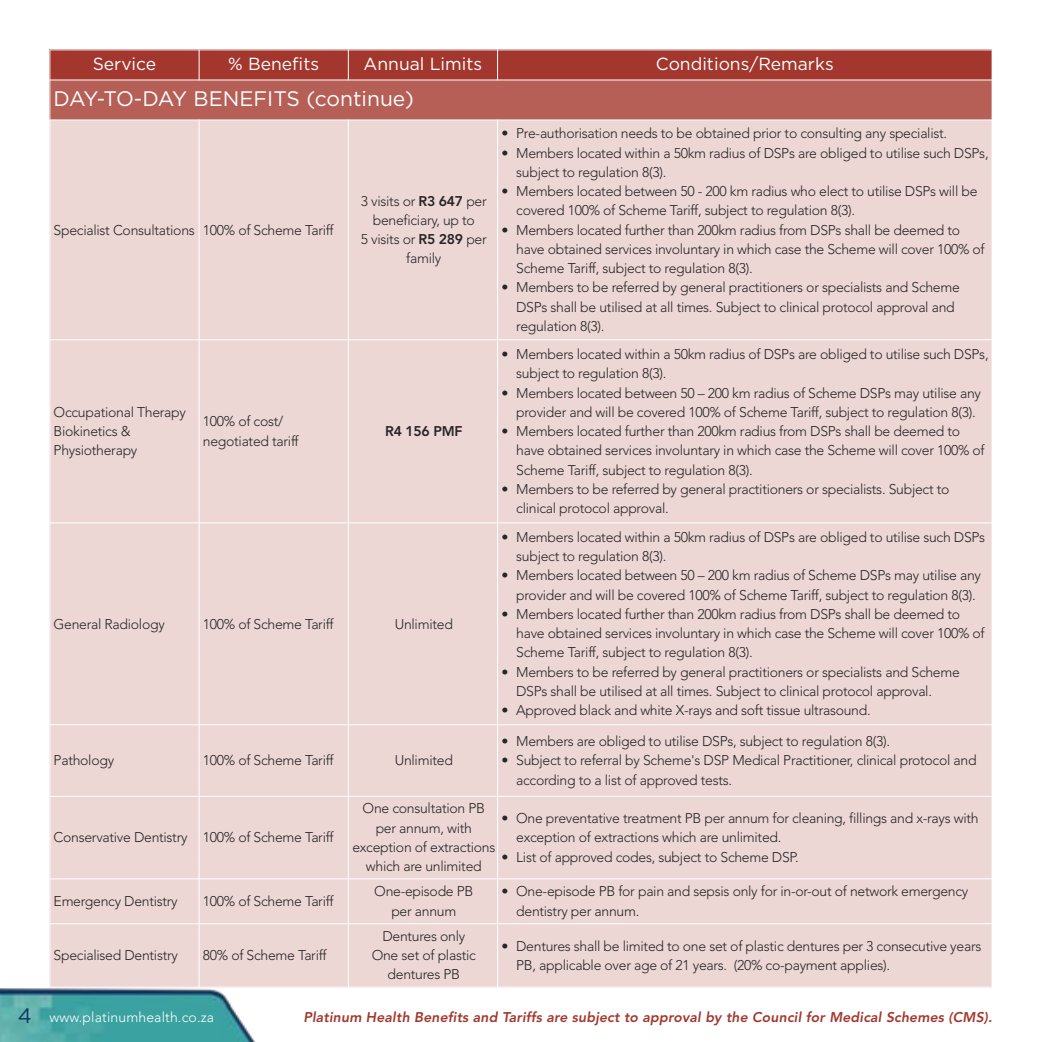
<style>
.page{position:relative;width:1042px;height:1042px;background:#fff}
.page>*{position:absolute;margin:0;border:0;box-sizing:border-box;transform-origin:0 0}
.t1{font:21px "Gotham";color:#fff}
.t2{font:21px "Gotham";color:#133465}
.t3{font:17.5px "Gotham";color:#fff}
.t4{font:300 14px/19.2px "Avenir";letter-spacing:-.02em;color:#272526}
.t5{font:italic 800 14px "Avenir";letter-spacing:.01em;color:#a3372d}
.t6{font:300 14px "Avenir";letter-spacing:.01em;color:#fff}
.t7{font:800 14px "Avenir";letter-spacing:-.02em;color:#272526}
.s1{font-weight:800}
</style>
<div class="page">
<img style="left:0;top:972px;width:256px;height:70px">
<div style="left:50px;top:50px;width:149px;height:30px;background:#a3372d"></div>
<div style="left:199px;top:50px;width:149px;height:30px;background:#a3372d"></div>
<div style="left:348px;top:50px;width:149px;height:30px;background:#a3372d"></div>
<div style="left:497px;top:50px;width:495px;height:30px;background:#a3372d"></div>
<div style="left:50px;top:80px;width:942px;height:40px;background:#b55f57"></div>
<div style="left:50px;top:120px;width:149px;height:220px;background:#edd7d5"></div>
<div style="left:199px;top:120px;width:149px;height:220px;background:#edd7d5"></div>
<div style="left:348px;top:120px;width:149px;height:220px;background:#edd7d5"></div>
<div style="left:497px;top:120px;width:495px;height:220px;background:#edd7d5"></div>
<div style="left:50px;top:340px;width:149px;height:183px;background:#edd7d5"></div>
<div style="left:199px;top:340px;width:149px;height:183px;background:#edd7d5"></div>
<div style="left:348px;top:340px;width:149px;height:183px;background:#edd7d5"></div>
<div style="left:497px;top:340px;width:495px;height:183px;background:#edd7d5"></div>
<div style="left:50px;top:523px;width:149px;height:202px;background:#edd7d5"></div>
<div style="left:199px;top:523px;width:149px;height:202px;background:#edd7d5"></div>
<div style="left:348px;top:523px;width:149px;height:202px;background:#edd7d5"></div>
<div style="left:497px;top:523px;width:495px;height:202px;background:#edd7d5"></div>
<div style="left:50px;top:725px;width:149px;height:71px;background:#edd7d5"></div>
<div style="left:199px;top:725px;width:149px;height:71px;background:#edd7d5"></div>
<div style="left:348px;top:725px;width:149px;height:71px;background:#edd7d5"></div>
<div style="left:497px;top:725px;width:495px;height:71px;background:#edd7d5"></div>
<div style="left:50px;top:796px;width:149px;height:83px;background:#edd7d5"></div>
<div style="left:199px;top:796px;width:149px;height:83px;background:#edd7d5"></div>
<div style="left:348px;top:796px;width:149px;height:83px;background:#edd7d5"></div>
<div style="left:497px;top:796px;width:495px;height:83px;background:#edd7d5"></div>
<div style="left:50px;top:879px;width:149px;height:45px;background:#edd7d5"></div>
<div style="left:199px;top:879px;width:149px;height:45px;background:#edd7d5"></div>
<div style="left:348px;top:879px;width:149px;height:45px;background:#edd7d5"></div>
<div style="left:497px;top:879px;width:495px;height:45px;background:#edd7d5"></div>
<div style="left:50px;top:924px;width:149px;height:63px;background:#edd7d5"></div>
<div style="left:199px;top:924px;width:149px;height:63px;background:#edd7d5"></div>
<div style="left:348px;top:924px;width:149px;height:63px;background:#edd7d5"></div>
<div style="left:497px;top:924px;width:495px;height:63px;background:#edd7d5"></div>
<hr style="left:50px;top:50px;width:1px;height:937px;background:#fff">
<hr style="left:199px;top:50px;width:1px;height:30px;background:#fff">
<hr style="left:199px;top:120px;width:1px;height:867px;background:#fff">
<hr style="left:348px;top:50px;width:1px;height:30px;background:#fff">
<hr style="left:348px;top:120px;width:1px;height:867px;background:#fff">
<hr style="left:497px;top:50px;width:1px;height:30px;background:#fff">
<hr style="left:497px;top:120px;width:1px;height:867px;background:#fff">
<hr style="left:50px;top:50px;width:942px;height:1px;background:#fff">
<hr style="left:50px;top:80px;width:942px;height:1px;background:#fff">
<hr style="left:50px;top:120px;width:942px;height:1px;background:#fff">
<hr style="left:50px;top:339px;width:942px;height:1px;background:#fff">
<hr style="left:50px;top:522px;width:942px;height:1px;background:#fff">
<hr style="left:50px;top:724px;width:942px;height:1px;background:#fff">
<hr style="left:50px;top:796px;width:942px;height:1px;background:#fff">
<hr style="left:50px;top:878px;width:942px;height:1px;background:#fff">
<hr style="left:50px;top:923px;width:942px;height:1px;background:#fff">
<hr style="left:50px;top:987px;width:942px;height:1px;background:#fff">
<p class="t3" style="left:93px;top:57px;width:65px">Service</p>
<p class="t3" style="left:228px;top:57px;width:92px">% Benefits</p>
<p class="t3" style="left:364px;top:57px;width:120px">Annual Limits</p>
<p class="t3" style="left:656px;top:57px;width:179px">Conditions/Remarks</p>
<p class="t1" style="left:54px;top:91px;width:362px">DAY-TO-DAY BENEFITS (continue)</p>
<p class="t4" style="left:54px;top:221px;width:143px">Specialist Consultations</p>
<p class="t4" style="left:203px;top:221px;width:132px">100% of Scheme Tariff</p>
<p class="t4" style="left:361px;top:192px;width:127px;text-align:center">3 visits or <span class="s1">R3 647</span> per beneficiary, up to</p>
<p class="t4" style="left:361px;top:231px;width:127px;text-align:center">5 visits or <span class="s1">R5 289</span> per family</p>
<p class="t4" style="left:54px;top:403px;width:134px">Occupational Therapy<br>Biokinetics &amp;<br>Physiotherapy</p>
<p class="t4" style="left:203px;top:413px;width:97px">100% of cost/ negotiated tariff</p>
<p class="t7" style="left:385px;top:425px;width:79px">R4 156 PMF</p>
<p class="t4" style="left:54px;top:615px;width:113px">General Radiology</p>
<p class="t4" style="left:203px;top:615px;width:132px">100% of Scheme Tariff</p>
<p class="t4" style="left:395px;top:615px;width:60px">Unlimited</p>
<p class="t4" style="left:54px;top:752px;width:62px">Pathology</p>
<p class="t4" style="left:203px;top:752px;width:132px">100% of Scheme Tariff</p>
<p class="t4" style="left:395px;top:752px;width:60px">Unlimited</p>
<p class="t4" style="left:501px;top:125px;width:447px">• Pre-authorisation needs to be obtained prior to consulting any specialist.</p>
<p class="t4" style="left:516px;top:144px;width:474px;text-indent:-15px">• Members located within a 50km radius of DSPs are obliged to utilise such DSPs, subject to regulation 8(3).</p>
<p class="t4" style="left:516px;top:183px;width:463px;text-indent:-15px">• Members located between 50 - 200 km radius who elect to utilise DSPs will be covered 100% of Scheme Tariff, subject to regulation 8(3).</p>
<p class="t4" style="left:516px;top:221px;width:470px;text-indent:-15px">• Members located further than 200km radius from DSPs shall be deemed to have obtained services involuntary in which case the Scheme will cover 100% of<br>Scheme Tariff, subject to regulation 8(3).</p>
<p class="t4" style="left:516px;top:279px;width:445px;text-indent:-15px">• Members to be referred by general practitioners or specialists and Scheme<br>DSPs shall be utilised at all times. Subject to clinical protocol approval and regulation 8(3).</p>
<p class="t4" style="left:516px;top:346px;width:474px;text-indent:-15px">• Members located within a 50km radius of DSPs are obliged to utilise such DSPs, subject to regulation 8(3).</p>
<p class="t4" style="left:516px;top:384px;width:466px;text-indent:-15px">• Members located between 50 – 200 km radius of Scheme DSPs may utilise any provider and will be covered 100% of Scheme Tariff, subject to regulation 8(3).</p>
<p class="t4" style="left:516px;top:423px;width:470px;text-indent:-15px">• Members located further than 200km radius from DSPs shall be deemed to have obtained services involuntary in which case the Scheme will cover 100% of<br>Scheme Tariff, subject to regulation 8(3).</p>
<p class="t4" style="left:516px;top:480px;width:435px;text-indent:-15px">• Members to be referred by general practitioners or specialists. Subject to clinical protocol approval.</p>
<p class="t4" style="left:516px;top:528px;width:470px;text-indent:-15px">• Members located within a 50km radius of DSPs are obliged to utilise such DSPs subject to regulation 8(3).</p>
<p class="t4" style="left:516px;top:567px;width:466px;text-indent:-15px">• Members located between 50 – 200 km radius of Scheme DSPs may utilise any provider and will be covered 100% of Scheme Tariff, subject to regulation 8(3).</p>
<p class="t4" style="left:516px;top:605px;width:470px;text-indent:-15px">• Members located further than 200km radius from DSPs shall be deemed to have obtained services involuntary in which case the Scheme will cover 100% of<br>Scheme Tariff, subject to regulation 8(3).</p>
<p class="t4" style="left:516px;top:663px;width:445px;text-indent:-15px">• Members to be referred by general practitioners or specialists and Scheme<br>DSPs shall be utilised at all times. Subject to clinical protocol approval.</p>
<p class="t4" style="left:501px;top:702px;width:371px">• Approved black and white X-rays and soft tissue ultrasound.</p>
<p class="t4" style="left:501px;top:733px;width:390px">• Members are obliged to utilise DSPs, subject to regulation 8(3).</p>
<p class="t4" style="left:516px;top:752px;width:462px;text-indent:-15px">• Subject to referral by Scheme's DSP Medical Practitioner, clinical protocol and according to a list of approved tests.</p>
<p class="t4" style="left:54px;top:829px;width:135px">Conservative Dentistry</p>
<p class="t4" style="left:203px;top:829px;width:132px">100% of Scheme Tariff</p>
<p class="t4" style="left:54px;top:892px;width:126px">Emergency Dentistry</p>
<p class="t4" style="left:203px;top:892px;width:132px">100% of Scheme Tariff</p>
<p class="t4" style="left:352px;top:800px;width:144px;text-align:center">One consultation PB per annum, with exception of extractions which are unlimited</p>
<p class="t4" style="left:516px;top:810px;width:464px;text-indent:-15px">• One preventative treatment PB per annum for cleaning, fillings and x-rays with exception of extractions which are unlimited.</p>
<p class="t4" style="left:501px;top:848px;width:299px">• List of approved codes, subject to Scheme DSP.</p>
<p class="t4" style="left:374px;top:883px;width:101px">One-episode PB</p>
<p class="t4" style="left:391px;top:902px;width:66px">per annum</p>
<p class="t4" style="left:516px;top:883px;width:453px;text-indent:-15px">• One-episode PB for pain and sepsis only for in-or-out of network emergency dentistry per annum.</p>
<p class="t4" style="left:382px;top:927px;width:84px">Dentures only</p>
<p class="t4" style="left:372px;top:947px;width:106px;text-align:center">One set of plastic dentures PB</p>
<p class="t4" style="left:516px;top:937px;width:467px;text-indent:-15px">• Dentures shall be limited to one set of plastic dentures per 3 consecutive years<br>PB, applicable over age of 21 years. (20% co-payment applies).</p>
<p class="t5" style="left:303px;top:1011px;width:690px">Platinum Health Benefits and Tariffs are subject to approval by the Council for Medical Schemes (CMS).</p>
<p class="t4" style="left:54px;top:947px;width:126px">Specialised Dentistry</p>
<p class="t4" style="left:203px;top:947px;width:125px">80% of Scheme Tariff</p>
<p class="t2" style="left:18px;top:1008px;width:16px">4</p>
<p class="t6" style="left:50px;top:1011px;width:166px">www.platinumhealth.co.za</p>
</div>
